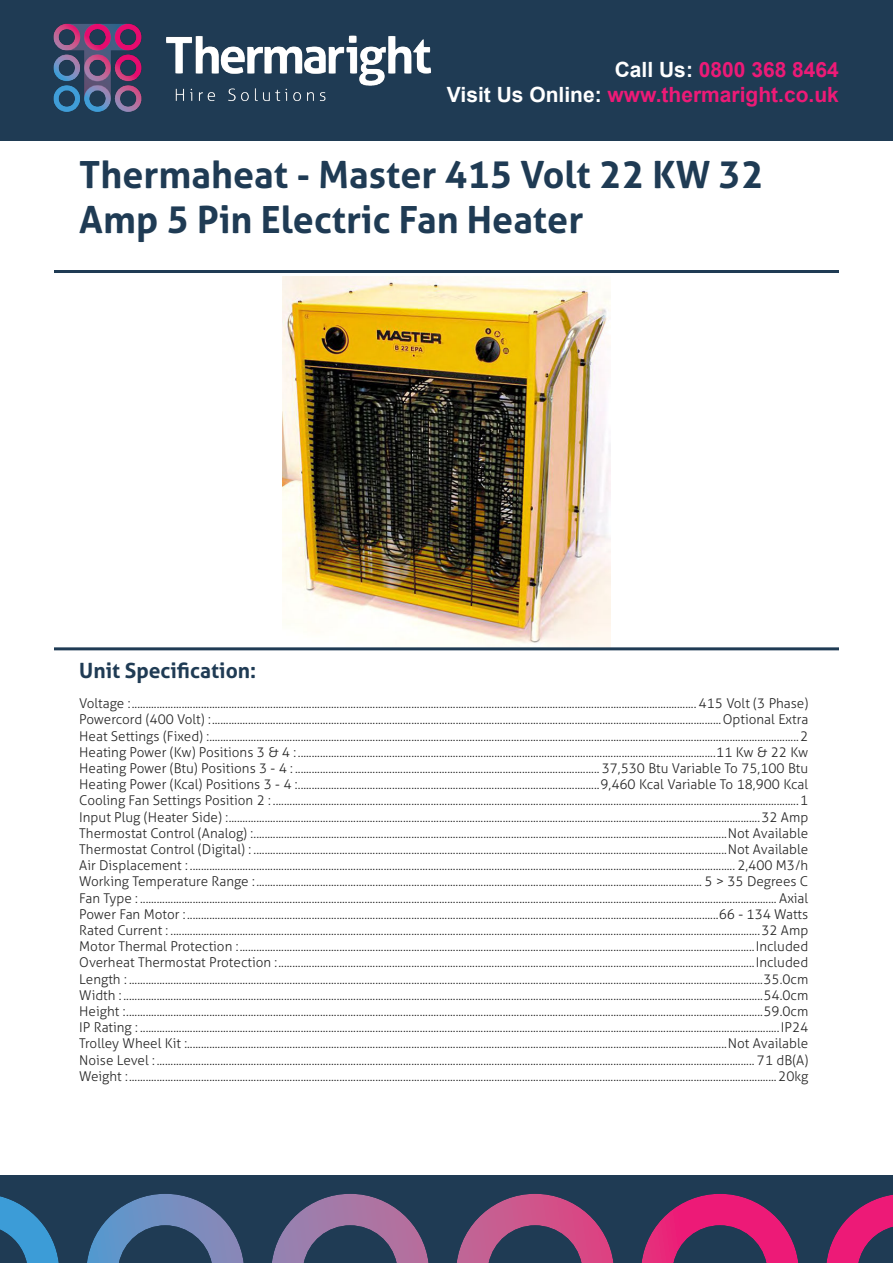
<style>
.page{position:relative;width:893px;height:1263px;background:#fff}
.page>*{position:absolute;margin:0;border:0;box-sizing:border-box;transform-origin:0 0}
.t1{font:700 37.5px/45px "Aller";color:#1f3b54}
.t2{font:700 21px/25.2px "Arial";color:#ed1a77;text-align:right}
.t3{font:700 21px "Aller";color:#1f3b54}
.t4{font:300 13.5px/16.2px "Aller";color:#000;text-align:justify}
.s1{color:#fff}
</style>
<div class="page">
<img style="left:283px;top:276px;width:327px;height:371px">
<div style="left:0;top:0;width:893px;height:141px;background:#1f3b54"></div>
<img style="left:53px;top:23px;width:378px;height:89px">
<hr style="left:54px;top:647px;width:785px;height:3px;background:#1f3b54">
<hr style="left:54px;top:270px;width:785px;height:3px;background:#1f3b54">
<div style="left:0;top:1175px;width:893px;height:88px;background:#1f3b54"></div>
<svg style="left:0;top:1194px;width:893px;height:69px"></svg>
<h2 class="t2" style="left:447px;top:59px;width:394px"><span class="s1">Call Us:</span> 0800 368 8464<br><span class="s1">Visit Us Online:</span> www.thermaright.co.uk</h2>
<h1 class="t1" style="left:79px;top:156px;width:686px">Thermaheat - Master 415 Volt 22 KW 32<br>Amp 5 Pin Electric Fan Heater</h1>
<h2 class="t3" style="left:79px;top:658px;width:178px">Unit Specification:</h2>
<p class="t4" style="left:79px;top:696px;width:731px">Voltage : ............................................................................................................................................................................................................ 415 Volt (3 Phase)<br>Powercord (400 Volt) : ........................................................................................................................................................................................Optional Extra Heat Settings (Fixed) : .....................................................................................................................................................................................................................2<br>Heating Power (Kw) Positions 3 &amp; 4 : .......................................................................................................................................................11 Kw &amp; 22 Kw Heating Power (Btu) Positions 3 - 4 : .............................................................................................................. 37,530 Btu Variable To 75,100 Btu Heating Power (Kcal) Positions 3 - 4 : .............................................................................................................9,460 Kcal Variable To 18,900 Kcal Cooling Fan Settings Position 2 : ..............................................................................................................................................................................................1<br>Input Plug (Heater Side) : ................................................................................................................................................................................................32 Amp Thermostat Control (Analog) : ...........................................................................................................................................................................Not Available Thermostat Control (Digital) : ...........................................................................................................................................................................Not Available Air Displacement : ..................................................................................................................................................................................................... 2,400 M3/h Working Temperature Range : ................................................................................................................................................................. 5 &gt; 35 Degrees C Fan Type : ...................................................................................................................................................................................................................................... Axial Power Fan Motor : ................................................................................................................................................................................................66 - 134 Watts Rated Current : .....................................................................................................................................................................................................................32 Amp Motor Thermal Protection : ..........................................................................................................................................................................................Included Overheat Thermostat Protection : ............................................................................................................................................................................Included Length : .....................................................................................................................................................................................................................................35.0cm Width : .......................................................................................................................................................................................................................................54.0cm Height : ......................................................................................................................................................................................................................................59.0cm IP Rating : .......................................................................................................................................................................................................................................IP24<br>Trolley Wheel Kit :...................................................................................................................................................................................................Not Available Noise Level : ........................................................................................................................................................................................................................ 71 dB(A)<br>Weight : ..........................................................................................................................................................................................................................................20kg</p>
</div>
